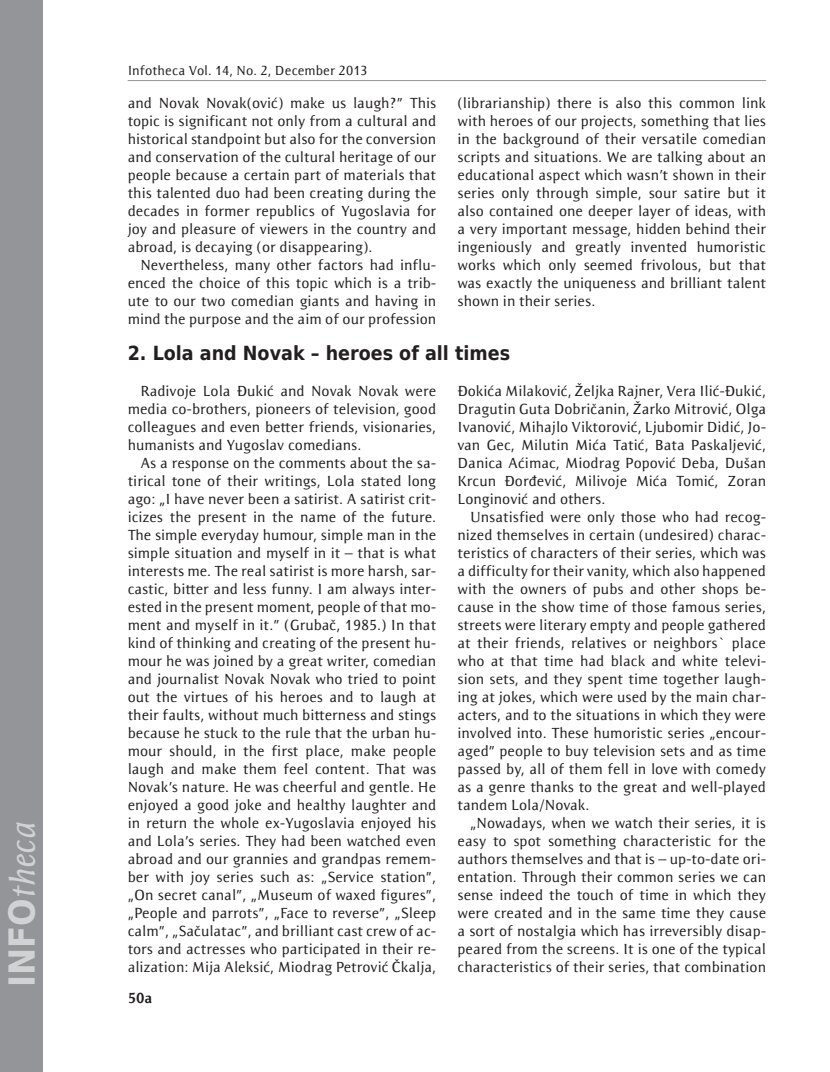
<style>
.page{position:relative;width:830px;height:1072px;background:#fff}
.page>*{position:absolute;margin:0;border:0;box-sizing:border-box;transform-origin:0 0}
.t1{font:italic 36px "Resavska BG Sans";color:#d1d2d4}
.t2{font:700 19.5px "DejaVu Sans Condensed";color:#231f20}
.t3{font:15px/18px "Resavska BG Sans";color:#231f20;text-align:justify}
.t4{font:700 15px "Resavska BG Sans";color:#231f20}
.t5{font:13.5px "Resavska BG Sans";letter-spacing:.005em;color:#231f20}
.s1{font-family:"DejaVu Sans Condensed";font-weight:700;font-style:normal}
</style>
<div class="page">
<hr style="left:128px;top:80px;width:637px;height:1px;background:#939598">
<div style="left:0;top:0;width:43px;height:1071px;background:#939598"></div>
<h1 class="t1" style="left:2px;top:986px;width:167px;rotate:-90deg"><span class="s1">INFO</span>theca</h1>
<p class="t5" style="left:128px;top:63px;width:241px">Infotheca Vol. 14, No. 2, December 2013</p>
<p class="t3" style="left:128px;top:94px;width:310px">and Novak Novak(ović) make us laugh?” This topic is significant not only from a cultural and historical standpoint but also for the conversion and conservation of the cultural heritage of our people because a certain part of materials that this talented duo had been creating during the decades in former republics of Yugoslavia for joy and pleasure of viewers in the country and abroad, is decaying (or disappearing).</p>
<p class="t3" style="left:128px;top:256px;width:310px;text-indent:13px">Nevertheless, many other factors had influ&shy;enced the choice of this topic which is a trib&shy;ute to our two comedian giants and having in mind the purpose and the aim of our profession</p>
<p class="t3" style="left:457px;top:94px;width:310px">(librarianship) there is also this common link with heroes of our projects, something that lies in the background of their versatile comedian scripts and situations. We are talking about an educational aspect which wasn’t shown in their series only through simple, sour satire but it also contained one deeper layer of ideas, with a very important message, hidden behind their ingeniously and greatly invented humoristic works which only seemed frivolous, but that was exactly the uniqueness and brilliant talent shown in their series.</p>
<h2 class="t2" style="left:128px;top:337px;width:384px">2. Lola and Novak – heroes of all times</h2>
<p class="t3" style="left:128px;top:382px;width:310px;text-indent:13px">Radivoje Lola Đukić and Novak Novak were media co-brothers, pioneers of television, good colleagues and even better friends, visionaries, humanists and Yugoslav comedians.</p>
<p class="t3" style="left:128px;top:454px;width:310px;text-indent:13px">As a response on the comments about the sa&shy;tirical tone of their writings, Lola stated long ago: „I have never been a satirist. A satirist crit&shy;icizes the present in the name of the future.<br>The simple everyday humour, simple man in the simple situation and myself in it – that is what interests me. The real satirist is more harsh, sar&shy;castic, bitter and less funny. I am always inter&shy;ested in the present moment, people of that mo&shy;ment and myself in it.” (Grubač, 1985.) In that kind of thinking and creating of the present hu&shy;mour he was joined by a great writer, comedian and journalist Novak Novak who tried to point out the virtues of his heroes and to laugh at their faults, without much bitterness and stings because he stuck to the rule that the urban hu&shy;mour should, in the first place, make people laugh and make them feel content. That was Novak’s nature. He was cheerful and gentle. He enjoyed a good joke and healthy laughter and in return the whole ex-Yugoslavia enjoyed his and Lola’s series. They had been watched even abroad and our grannies and grandpas remem&shy;ber with joy series such as: „Service station”, „On secret canal”, „Museum of waxed figures”, „People and parrots”, „Face to reverse”, „Sleep calm”, „Sačulatac”, and brilliant cast crew of ac&shy;tors and actresses who participated in their re&shy;alization: Mija Aleksić, Miodrag Petrović Čkalja,</p>
<p class="t3" style="left:457px;top:382px;width:310px">Đokića Milaković, Željka Rajner, Vera Ilić-Đukić, Dragutin Guta Dobričanin, Žarko Mitrović, Olga Ivanović, Mihajlo Viktorović, Ljubomir Didić, Jo&shy;van Gec, Milutin Mića Tatić, Bata Paskaljević, Danica Aćimac, Miodrag Popović Deba, Dušan Krcun Đorđević, Milivoje Mića Tomić, Zoran Longinović and others.</p>
<p class="t3" style="left:457px;top:508px;width:310px;text-indent:13px">Unsatisfied were only those who had recog&shy;nized themselves in certain (undesired) charac&shy;teristics of characters of their series, which was a difficulty for their vanity, which also happened with the owners of pubs and other shops be&shy;cause in the show time of those famous series, streets were literary empty and people gathered at their friends, relatives or neighbors` place who at that time had black and white televi&shy;sion sets, and they spent time together laugh&shy;ing at jokes, which were used by the main char&shy;acters, and to the situations in which they were involved into. These humoristic series „encour&shy;aged” people to buy television sets and as time passed by, all of them fell in love with comedy as a genre thanks to the great and well-played tandem Lola/Novak.</p>
<p class="t3" style="left:457px;top:814px;width:310px;text-indent:13px">„Nowadays, when we watch their series, it is easy to spot something characteristic for the authors themselves and that is – up-to-date ori&shy;entation. Through their common series we can sense indeed the touch of time in which they were created and in the same time they cause a sort of nostalgia which has irreversibly disap&shy;peared from the screens. It is one of the typical characteristics of their series, that combination</p>
<p class="t4" style="left:128px;top:989px;width:26px">50a</p>
</div>
